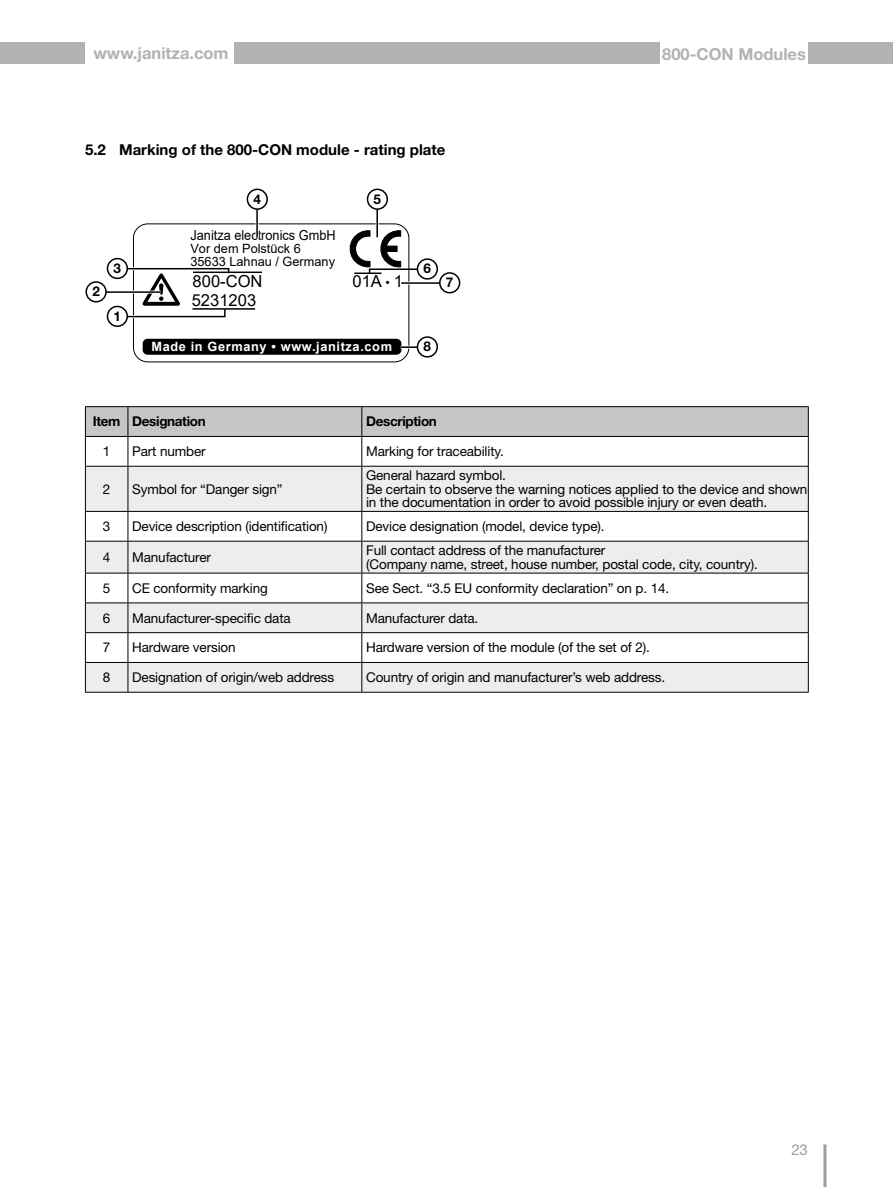
<style>
.page{position:relative;width:893px;height:1187px;background:#fff}
.page>*{position:absolute;margin:0;border:0;box-sizing:border-box;transform-origin:0 0}
.t1{font:16.65px "Arial";color:#000}
.t2{font:700 16.5px "Helvetica Neue LT Pro";color:#b3b2b2}
.t3{font:700 15px "Helvetica Neue LT Pro";color:#000}
.t4{font:15px "Helvetica Neue LT Pro";color:#9d9d9c}
.t5{font:13.8px "Arial";color:#000;scale:.93 1}
.t6{font:13.5px/13.5px "Helvetica Neue LT Pro";letter-spacing:-.01em;color:#000}
.t7{font:700 13.5px "Helvetica Neue LT Pro";letter-spacing:-.025em;color:#000}
.t8{font:12.75px/12.8px "Arial";color:#000}
.t9{font:700 12.75px "Arial";letter-spacing:.05em;color:#fff}
.s1{font-size:12.75px}
</style>
<div class="page">
<div style="left:234px;top:43px;width:425px;height:21px;background:#b3b2b2"></div>
<div style="left:808px;top:43px;width:85px;height:21px;background:#b3b2b2"></div>
<div style="left:0;top:43px;width:85px;height:21px;background:#b3b2b2"></div>
<hr style="left:823px;top:1144px;width:3px;height:42px;background:#9d9d9c">
<div style="left:133px;top:223px;width:276px;height:139px;border:1px solid #000;border-radius:14px"></div>
<svg style="left:380px;top:230px;width:21px;height:37px"></svg>
<div style="left:143px;top:339px;width:258px;height:16px;background:#000;border-radius:5px"></div>
<svg style="left:143px;top:273px;width:37px;height:33px"></svg>
<hr style="left:117px;top:315px;width:102px;height:3px;background:#fff">
<hr style="left:117px;top:316px;width:109px;height:1px;background:#000">
<div style="left:107px;top:306px;width:20px;height:20px;background:#fff;border-radius:50%"></div>
<div style="left:107px;top:306px;width:21px;height:21px;border:2px solid #000;border-radius:50%"></div>
<svg style="left:224px;top:309px;width:2px;height:7px"></svg>
<hr style="left:192px;top:308px;width:63px;height:1px;background:#000">
<hr style="left:193px;top:271px;width:69px;height:2px;background:#000">
<hr style="left:125px;top:267px;width:104px;height:3px;background:#fff">
<hr style="left:125px;top:268px;width:104px;height:1px;background:#000">
<hr style="left:95px;top:290px;width:66px;height:3px;background:#fff">
<hr style="left:95px;top:291px;width:66px;height:2px;background:#000">
<div style="left:86px;top:282px;width:20px;height:20px;background:#fff;border-radius:50%"></div>
<div style="left:85px;top:281px;width:22px;height:21px;border:2px solid #000;border-radius:50%"></div>
<div style="left:107px;top:258px;width:21px;height:21px;border:2px solid #000;border-radius:50%"></div>
<hr style="left:256px;top:193px;width:3px;height:44px;background:#fff">
<hr style="left:256px;top:193px;width:2px;height:44px;background:#000">
<div style="left:247px;top:189px;width:20px;height:20px;background:#fff;border-radius:50%"></div>
<div style="left:247px;top:188px;width:21px;height:22px;border:2px solid #000;border-radius:50%"></div>
<hr style="left:376px;top:193px;width:3px;height:44px;background:#fff">
<hr style="left:376px;top:193px;width:2px;height:44px;background:#000">
<div style="left:367px;top:189px;width:20px;height:20px;background:#fff;border-radius:50%"></div>
<div style="left:367px;top:188px;width:21px;height:22px;border:2px solid #000;border-radius:50%"></div>
<hr style="left:401px;top:345px;width:25px;height:3px;background:#fff">
<hr style="left:401px;top:346px;width:25px;height:2px;background:#000">
<div style="left:417px;top:337px;width:20px;height:20px;background:#fff;border-radius:50%"></div>
<div style="left:417px;top:336px;width:21px;height:21px;border:2px solid #000;border-radius:50%"></div>
<svg style="left:86px;top:467px;width:722px;height:224px;fill:#ededed"></svg>
<svg style="left:85px;top:406px;width:724px;height:60px"></svg>
<hr style="left:85px;top:466px;width:43px;height:1px;background:#000">
<hr style="left:85px;top:466px;width:1px;height:45px;background:#000">
<hr style="left:128px;top:466px;width:234px;height:1px;background:#000">
<hr style="left:128px;top:466px;width:1px;height:45px;background:#000">
<hr style="left:362px;top:466px;width:447px;height:1px;background:#000">
<hr style="left:361px;top:466px;width:1px;height:45px;background:#000">
<hr style="left:808px;top:466px;width:1px;height:45px;background:#000">
<hr style="left:85px;top:511px;width:43px;height:1px;background:#000">
<svg style="left:85px;top:511px;width:1px;height:29px"></svg>
<hr style="left:128px;top:511px;width:234px;height:1px;background:#000">
<svg style="left:128px;top:511px;width:1px;height:29px"></svg>
<hr style="left:362px;top:511px;width:447px;height:1px;background:#000">
<svg style="left:361px;top:511px;width:1px;height:29px"></svg>
<svg style="left:808px;top:511px;width:1px;height:29px"></svg>
<hr style="left:85px;top:540px;width:43px;height:1px;background:#000">
<hr style="left:85px;top:541px;width:1px;height:31px;background:#000">
<hr style="left:128px;top:540px;width:234px;height:1px;background:#000">
<hr style="left:128px;top:541px;width:1px;height:31px;background:#000">
<hr style="left:362px;top:540px;width:447px;height:1px;background:#000">
<hr style="left:361px;top:541px;width:1px;height:31px;background:#000">
<hr style="left:808px;top:541px;width:1px;height:31px;background:#000">
<hr style="left:85px;top:572px;width:43px;height:1px;background:#000">
<hr style="left:128px;top:572px;width:234px;height:1px;background:#000">
<hr style="left:362px;top:572px;width:447px;height:1px;background:#000">
<hr style="left:85px;top:602px;width:43px;height:1px;background:#000">
<hr style="left:128px;top:602px;width:234px;height:1px;background:#000">
<hr style="left:362px;top:602px;width:447px;height:1px;background:#000">
<hr style="left:85px;top:632px;width:43px;height:1px;background:#000">
<hr style="left:128px;top:632px;width:234px;height:1px;background:#000">
<hr style="left:362px;top:632px;width:447px;height:1px;background:#000">
<hr style="left:85px;top:662px;width:43px;height:1px;background:#000">
<svg style="left:85px;top:573px;width:1px;height:118px"></svg>
<hr style="left:128px;top:662px;width:234px;height:1px;background:#000">
<svg style="left:128px;top:573px;width:1px;height:118px"></svg>
<hr style="left:362px;top:662px;width:447px;height:1px;background:#000">
<svg style="left:361px;top:573px;width:1px;height:118px"></svg>
<svg style="left:808px;top:573px;width:1px;height:118px"></svg>
<hr style="left:85px;top:691px;width:43px;height:1px;background:#000">
<hr style="left:128px;top:691px;width:234px;height:1px;background:#000">
<hr style="left:362px;top:691px;width:447px;height:1px;background:#000">
<hr style="left:401px;top:281px;width:44px;height:3px;background:#fff">
<hr style="left:401px;top:282px;width:41px;height:2px;background:#000">
<div style="left:439px;top:272px;width:21px;height:21px;border:2px solid #000;border-radius:50%"></div>
<hr style="left:369px;top:268px;width:57px;height:2px;background:#000">
<div style="left:417px;top:259px;width:20px;height:20px;background:#fff;border-radius:50%"></div>
<div style="left:417px;top:258px;width:21px;height:21px;border:2px solid #000;border-radius:50%"></div>
<hr style="left:354px;top:272px;width:27px;height:2px;background:#000">
<svg style="left:349px;top:230px;width:22px;height:43px"></svg>
<p class="t2" style="left:94px;top:42px;width:137px">www.janitza.com</p>
<p class="t3" style="left:85px;top:141px;width:362px">5.2 Marking of the 800-CON module - rating plate</p>
<p class="t7" style="left:92px;top:283px;width:9px">2</p>
<p class="t7" style="left:114px;top:260px;width:9px">3</p>
<p class="t7" style="left:114px;top:307px;width:9px">1</p>
<p class="t7" style="left:253px;top:190px;width:9px">4</p>
<p class="t7" style="left:374px;top:190px;width:9px">5</p>
<p class="t5" style="left:190px;top:226px;width:158px">Janitza electronics GmbH</p>
<p class="t8" style="left:190px;top:242px;width:146px">Vor dem Polstück 6<br>35633 Lahnau / Germany</p>
<p class="t1" style="left:193px;top:269px;width:71px">800-CON</p>
<p class="t1" style="left:352px;top:270px;width:52px">01A <span class="s1">•</span> 1</p>
<p class="t1" style="left:192px;top:288px;width:66px">5231203</p>
<p class="t9" style="left:151px;top:337px;width:242px">Made in Germany • www.janitza.com</p>
<p class="t7" style="left:424px;top:260px;width:9px">6</p>
<p class="t7" style="left:446px;top:274px;width:9px">7</p>
<p class="t7" style="left:424px;top:338px;width:9px">8</p>
<p class="t2" style="left:662px;top:43px;width:145px">800-CON Modules</p>
<p class="t7" style="left:93px;top:413px;width:114px">Item Designation</p>
<p class="t7" style="left:366px;top:413px;width:72px">Description</p>
<p class="t6" style="left:103px;top:444px;width:9px">1</p>
<p class="t6" style="left:132px;top:444px;width:75px">Part number</p>
<p class="t6" style="left:366px;top:444px;width:139px">Marking for traceability.</p>
<p class="t6" style="left:103px;top:481px;width:9px">2</p>
<p class="t6" style="left:132px;top:481px;width:152px">Symbol for “Danger sign”</p>
<p class="t1" style="left:362px;top:433px;width:52px">01A <span class="s1">•</span> 1</p>
<p class="t6" style="left:366px;top:468px;width:443px">General hazard symbol.<br>Be certain to observe the warning notices applied to the device and shown in the documentation in order to avoid possible injury or even death.</p>
<p class="t6" style="left:103px;top:519px;width:9px">3</p>
<p class="t6" style="left:132px;top:519px;width:197px">Device description (identification)</p>
<p class="t6" style="left:366px;top:519px;width:240px">Device designation (model, device type).</p>
<p class="t6" style="left:103px;top:550px;width:9px">4</p>
<p class="t6" style="left:132px;top:550px;width:80px">Manufacturer</p>
<p class="t6" style="left:366px;top:543px;width:393px">Full contact address of the manufacturer<br>(Company name, street, house number, postal code, city, country).</p>
<p class="t6" style="left:103px;top:581px;width:9px">5</p>
<p class="t6" style="left:132px;top:581px;width:137px">CE conformity marking</p>
<p class="t6" style="left:366px;top:581px;width:305px">See Sect. “3.5 EU conformity declaration” on p. 14.</p>
<p class="t6" style="left:103px;top:610px;width:9px">6</p>
<p class="t6" style="left:132px;top:610px;width:160px">Manufacturer-specific data</p>
<p class="t6" style="left:366px;top:610px;width:114px">Manufacturer data.</p>
<p class="t6" style="left:103px;top:640px;width:9px">7</p>
<p class="t6" style="left:132px;top:640px;width:105px">Hardware version</p>
<p class="t6" style="left:366px;top:640px;width:285px">Hardware version of the module (of the set of 2).</p>
<p class="t6" style="left:103px;top:670px;width:9px">8</p>
<p class="t6" style="left:132px;top:670px;width:203px">Designation of origin/web address</p>
<p class="t6" style="left:366px;top:670px;width:301px">Country of origin and manufacturer’s web address.</p>
<p class="t4" style="left:791px;top:1140px;width:18px">23</p>
</div>
